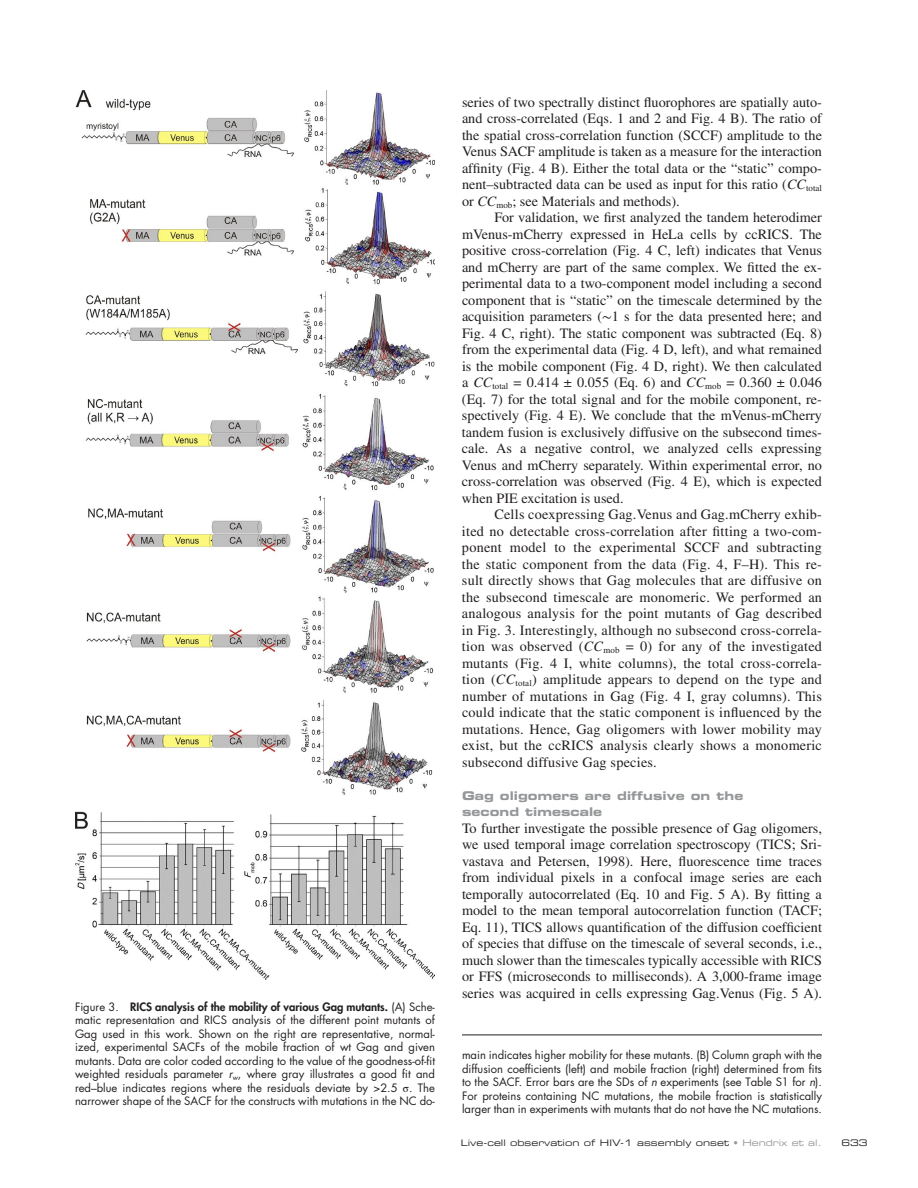
<style>
.page{position:relative;width:918px;height:1188px;background:#fff}
.page>*{position:absolute;margin:0;border:0;box-sizing:border-box;transform-origin:0 0}
.t1{font:14.25px/16.5px "Times LT Std";color:#231f20;text-align:justify}
.t2{font:12px/16.5px "Eurostile LT Std Bold Ex 2";letter-spacing:.005em;color:#949698}
.t3{font:11.25px/13.5px "Futura Std";color:#231f20;text-align:justify}
.t4{font:9px "Eurostile LT Std Ex 2";color:#231f20}
.s1{font-weight:800}
.s2{font-style:italic}
.s3{font-family:"STIX General"}
.s4{color:#949698}
</style>
<div class="page">
<img style="left:75px;top:90px;width:360px;height:889px">
<hr style="left:462px;top:1035px;width:360px;height:1px;background:#231f20">
<p class="t3" style="left:75px;top:1000px;width:362px">Figure 3. <span class="s1">RICS analysis of the mobility of various Gag mutants.</span> (A) Sche&shy;matic representation and RICS analysis of the different point mutants of Gag used in this work. Shown on the right are representative, normal&shy;ized, experimental SACFs of the mobile fraction of wt Gag and given mutants. Data are color coded according to the value of the goodness-of-fit weighted residuals parameter <span class="s2">r</span><sub>w</sub>, where gray illustrates a good fit and red–blue indicates regions where the residuals deviate by &gt;2.5 <span class="s3">σ</span>. The narrower shape of the SACF for the constructs with mutations in the NC do-</p>
<p class="t1" style="left:462px;top:93px;width:362px">series of two spectrally distinct fluorophores are spatially auto&shy;and cross-correlated (Eqs. 1 and 2 and Fig. 4 B). The ratio of the spatial cross-correlation function (SCCF) amplitude to the Venus SACF amplitude is taken as a measure for the interaction affinity (Fig. 4 B). Either the total data or the “static” compo&shy;nent–subtracted data can be used as input for this ratio (<span class="s2">CC</span><sub>total </sub>or <span class="s2">CC</span><sub>mob</sub>; see Materials and methods).</p>
<p class="t1" style="left:462px;top:209px;width:362px;text-indent:32px">For validation, we first analyzed the tandem heterodimer mVenus-mCherry expressed in HeLa cells by ccRICS. The positive cross-correlation (Fig. 4 C, left) indicates that Venus and mCherry are part of the same complex. We fitted the ex&shy;perimental data to a two-component model including a second component that is “static” on the timescale determined by the acquisition parameters (<span class="s3">∼</span>1 s for the data presented here; and Fig. 4 C, right). The static component was subtracted (Eq. 8) from the experimental data (Fig. 4 D, left), and what remained is the mobile component (Fig. 4 D, right). We then calculated a <span class="s2">CC</span><sub>total</sub> = 0.414 ± 0.055 (Eq. 6) and <span class="s2">CC</span><sub>mob</sub> = 0.360 ± 0.046 (Eq. 7) for the total signal and for the mobile component, re&shy;spectively (Fig. 4 E). We conclude that the mVenus-mCherry tandem fusion is exclusively diffusive on the subsecond times&shy;cale. As a negative control, we analyzed cells expressing Venus and mCherry separately. Within experimental error, no cross-correlation was observed (Fig. 4 E), which is expected when PIE excitation is used.</p>
<p class="t1" style="left:462px;top:506px;width:362px;text-indent:32px">Cells coexpressing Gag.Venus and Gag.mCherry exhib&shy;ited no detectable cross-correlation after fitting a two-com&shy;ponent model to the experimental SCCF and subtracting the static component from the data (Fig. 4, F–H). This re&shy;sult directly shows that Gag molecules that are diffusive on the subsecond timescale are monomeric. We performed an analogous analysis for the point mutants of Gag described in Fig. 3. Interestingly, although no subsecond cross-correla&shy;tion was observed (<span class="s2">CC</span><sub>mob</sub> = 0) for any of the investigated mutants (Fig. 4 I, white columns), the total cross-correla&shy;tion (<span class="s2">CC</span><sub>total</sub>) amplitude appears to depend on the type and number of mutations in Gag (Fig. 4 I, gray columns). This could indicate that the static component is influenced by the mutations. Hence, Gag oligomers with lower mobility may exist, but the ccRICS analysis clearly shows a monomeric subsecond diffusive Gag species.</p>
<p class="t2" style="left:462px;top:787px;width:283px">Gag oligomers are diffusive on the second timescale</p>
<p class="t1" style="left:462px;top:819px;width:362px">To further investigate the possible presence of Gag oligomers, we used temporal image correlation spectroscopy (TICS; Sri&shy;vastava and Petersen, 1998). Here, fluorescence time traces from individual pixels in a confocal image series are each temporally autocorrelated (Eq. 10 and Fig. 5 A). By fitting a model to the mean temporal autocorrelation function (TACF; Eq. 11), TICS allows quantification of the diffusion coefficient of species that diffuse on the timescale of several seconds, i.e., much slower than the timescales typically accessible with RICS or FFS (microseconds to milliseconds). A 3,000-frame image series was acquired in cells expressing Gag.Venus (Fig. 5 A).</p>
<p class="t3" style="left:462px;top:1048px;width:362px">main indicates higher mobility for these mutants. (B) Column graph with the diffusion coefficients (left) and mobile fraction (right) determined from fits to the SACF. Error bars are the SDs of <span class="s2">n</span> experiments (see Table S1 for <span class="s2">n</span>).<br>For proteins containing NC mutations, the mobile fraction is statistically larger than in experiments with mutants that do not have the NC mutations.</p>
<p class="t4" style="left:461px;top:1136px;width:363px">Live-cell observation of HIV-1 assembly onset <span class="s4">• Hendrix et al.</span></p>
<p class="t4" style="left:841px;top:1136px;width:28px">633</p>
</div>
